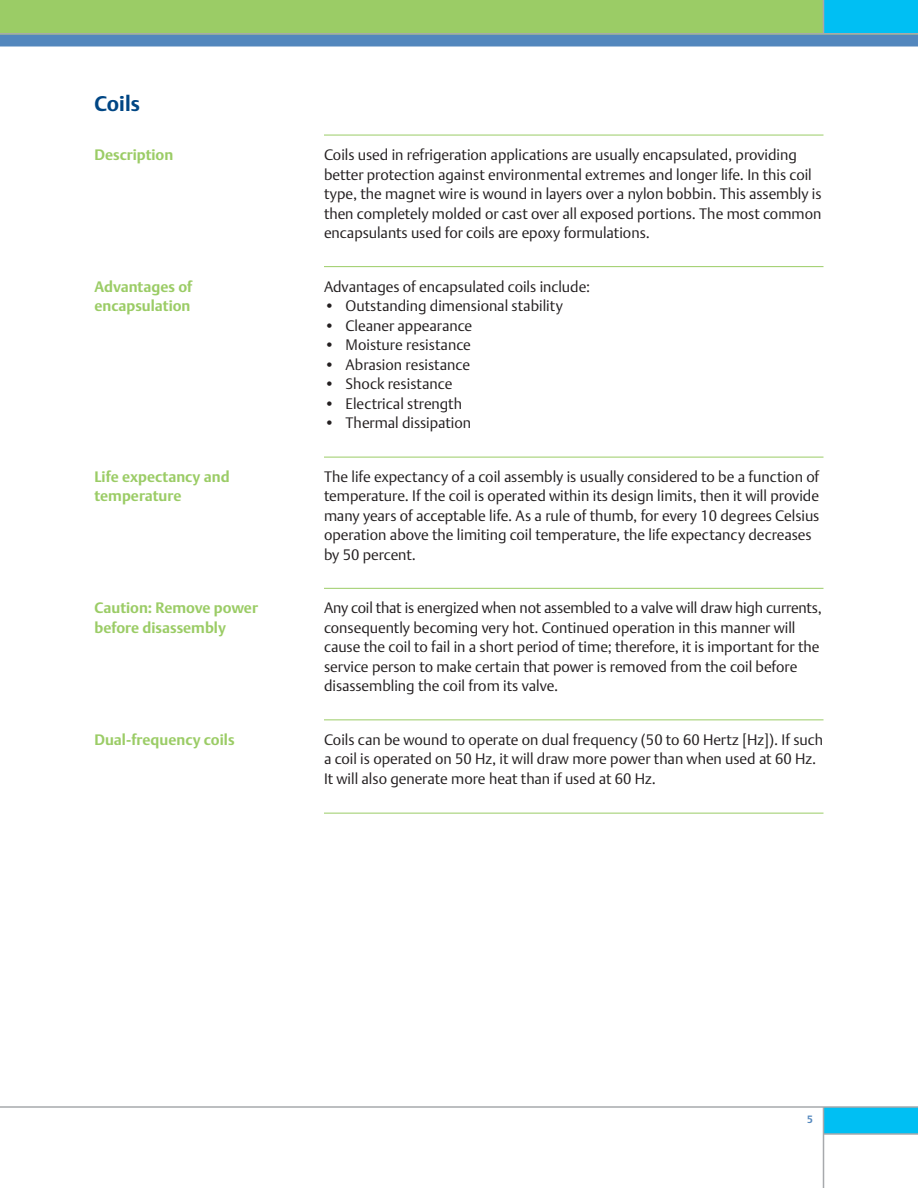
<style>
.page{position:relative;width:918px;height:1188px;background:#fff}
.page>*{position:absolute;margin:0;border:0;box-sizing:border-box;transform-origin:0 0}
.t1{font:700 21px "DTL Argo T";color:#004684}
.t2{font:15px/19.5px "DTL Argo T Light";color:#231f20}
.t3{font:700 15px/19.5px "DTL Argo T";color:#9bcc66}
.t4{font:700 10.5px "DTL Argo T";color:#5387bd;scale:.96 1}
</style>
<div class="page">
<div style="left:0;top:0;width:918px;height:40px;background:#9bcc66"></div>
<div style="left:824px;top:0;width:94px;height:34px;background:#00bff3"></div>
<div style="left:824px;top:1107px;width:94px;height:27px;background:#00bff3"></div>
<hr style="left:0;top:1106px;width:918px;height:2px;background:#a7a9ac">
<hr style="left:823px;top:1107px;width:1px;height:81px;background:#a7a9ac">
<hr style="left:824px;top:1133px;width:94px;height:2px;background:#a7a9ac">
<div style="left:0;top:34px;width:918px;height:12px;background:#5387bd"></div>
<hr style="left:0;top:33px;width:918px;height:1px;background:#a7a9ac">
<hr style="left:823px;top:0;width:1px;height:34px;background:#a7a9ac">
<hr style="left:324px;top:135px;width:500px;height:1px;background:#9bcc66">
<hr style="left:324px;top:266px;width:500px;height:1px;background:#9bcc66">
<hr style="left:324px;top:457px;width:500px;height:1px;background:#9bcc66">
<hr style="left:324px;top:588px;width:500px;height:1px;background:#9bcc66">
<hr style="left:324px;top:719px;width:500px;height:1px;background:#9bcc66">
<hr style="left:324px;top:813px;width:500px;height:1px;background:#9bcc66">
<h1 class="t1" style="left:94px;top:95px;width:47px">Coils</h1>
<p class="t3" style="left:95px;top:147px;width:80px">Description</p>
<p class="t2" style="left:324px;top:146px;width:499px">Coils used in refrigeration applications are usually encapsulated, providing better protection against environmental extremes and longer life. In this coil type, the magnet wire is wound in layers over a nylon bobbin. This assembly is then completely molded or cast over all exposed portions. The most common encapsulants used for coils are epoxy formulations.</p>
<p class="t3" style="left:95px;top:278px;width:99px">Advantages of encapsulation</p>
<p class="t2" style="left:324px;top:277px;width:268px">Advantages of encapsulated coils include:</p>
<p class="t2" style="left:324px;top:297px;width:240px">• Outstanding dimensional stability</p>
<p class="t2" style="left:324px;top:316px;width:150px">• Cleaner appearance</p>
<p class="t2" style="left:324px;top:336px;width:148px">• Moisture resistance</p>
<p class="t2" style="left:324px;top:355px;width:148px">• Abrasion resistance</p>
<p class="t2" style="left:324px;top:375px;width:130px">• Shock resistance</p>
<p class="t2" style="left:324px;top:394px;width:140px">• Electrical strength</p>
<p class="t2" style="left:324px;top:414px;width:149px">• Thermal dissipation</p>
<p class="t3" style="left:95px;top:468px;width:137px">Life expectancy and temperature</p>
<p class="t2" style="left:324px;top:468px;width:497px">The life expectancy of a coil assembly is usually considered to be a function of temperature. If the coil is operated within its design limits, then it will provide many years of acceptable life. As a rule of thumb, for every 10 degrees Celsius operation above the limiting coil temperature, the life expectancy decreases by 50 percent.</p>
<p class="t3" style="left:95px;top:600px;width:165px">Caution: Remove power before disassembly</p>
<p class="t2" style="left:324px;top:599px;width:500px">Any coil that is energized when not assembled to a valve will draw high currents, consequently becoming very hot. Continued operation in this manner will cause the coil to fail in a short period of time; therefore, it is important for the service person to make certain that power is removed from the coil before disassembling the coil from its valve.</p>
<p class="t2" style="left:324px;top:731px;width:501px">Coils can be wound to operate on dual frequency (50 to 60 Hertz [Hz]). If such a coil is operated on 50 Hz, it will draw more power than when used at 60 Hz.<br>It will also generate more heat than if used at 60 Hz.</p>
<p class="t3" style="left:95px;top:732px;width:142px">Dual-frequency coils</p>
<p class="t4" style="left:807px;top:1116px;width:7px">5</p>
</div>
